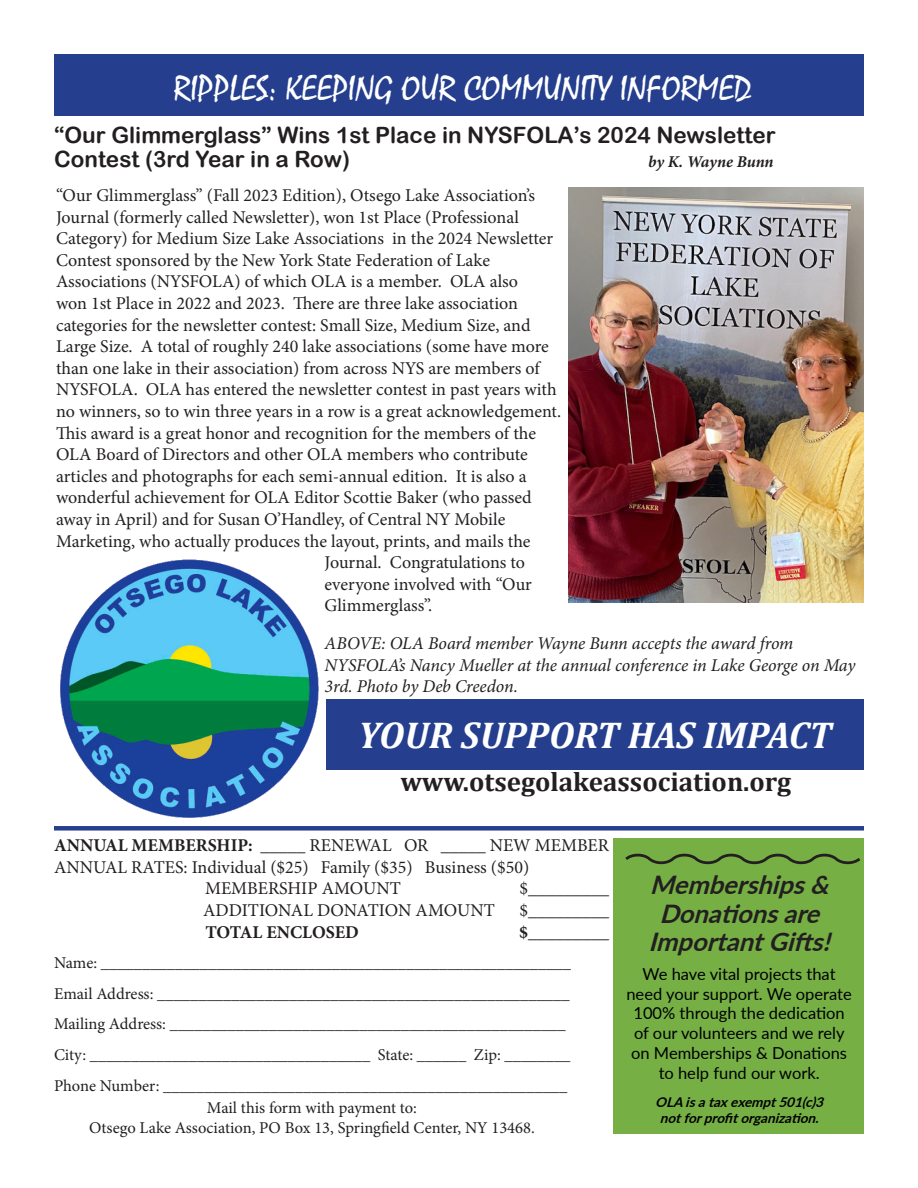
<style>
.page{position:relative;width:918px;height:1188px;background:#fff}
.page>*{position:absolute;margin:0;border:0;box-sizing:border-box;transform-origin:0 0}
.t1{font:italic 700 37.5px "Cambria";color:#fff}
.t2{font:36px "Mistral";color:#fff}
.t3{font:700 27px "Cambria";color:#231f20}
.t4{font:italic 700 25.5px/28.5px "Lato";color:#231f20;text-align:center}
.byline{font:22.5px/24px "Arial Rounded MT Bold";color:#231f20}
.t5{font:18px "Minion Pro";color:#231f20}
.t6{font:italic 18px/21.6px "Minion Pro";letter-spacing:-.005em;color:#231f20}
.t7{font:700 18px "Minion Pro";color:#231f20}
.t8{font:16.5px/19.8px "Minion Pro";color:#231f20;text-align:center}
.t9{font:16.5px/19.8px "Lato";color:#000;text-align:center}
.byline-2{font:italic 700 16.5px "Minion Pro";letter-spacing:-.01em;color:#231f20}
.t10{font:italic 700 13.5px/16.2px "Lato";color:#000;text-align:center}
.s1{font-weight:700}
</style>
<div class="page">
<img style="left:60px;top:560px;width:259px;height:258px">
<div style="left:54px;top:826px;width:810px;height:5px;background:#253f8e"></div>
<div style="left:326px;top:700px;width:538px;height:70px;background:#253f8e"></div>
<div style="left:54px;top:54px;width:810px;height:61px;background:#253f8e"></div>
<img style="left:569px;top:188px;width:295px;height:415px">
<div style="left:614px;top:838px;width:250px;height:296px;background:#76b045"></div>
<svg style="left:625px;top:853px;width:236px;height:12px"></svg>
<p class="t2" style="left:173px;top:67px;width:579px">RIPPLES: KEEPING OUR COMMUNITY INFORMED</p>
<p class="byline" style="left:54px;top:123px;width:723px">“Our Glimmerglass” Wins 1st Place in NYSFOLA’s 2024 Newsletter<br>Contest (3rd Year in a Row)</p>
<p class="byline-2" style="left:648px;top:150px;width:127px">by K. Wayne Bunn</p>
<p class="t5" style="left:56px;top:183px;width:481px">“Our Glimmerglass” (Fall 2023 Edition), Otsego Lake Association’s</p>
<p class="t5" style="left:56px;top:205px;width:464px">Journal (formerly called Newsletter), won 1st Place (Professional</p>
<p class="t5" style="left:56px;top:226px;width:499px">Category) for Medium Size Lake Associations in the 2024 Newsletter</p>
<p class="t5" style="left:56px;top:248px;width:436px">Contest sponsored by the New York State Federation of Lake</p>
<p class="t5" style="left:56px;top:270px;width:464px">Associations (NYSFOLA) of which OLA is a member. OLA also</p>
<p class="t5" style="left:56px;top:291px;width:463px">won 1st Place in 2022 and 2023. There are three lake association</p>
<p class="t5" style="left:56px;top:313px;width:476px">categories for the newsletter contest: Small Size, Medium Size, and</p>
<p class="t5" style="left:56px;top:334px;width:494px">Large Size. A total of roughly 240 lake associations (some have more</p>
<p class="t5" style="left:56px;top:356px;width:485px">than one lake in their association) from across NYS are members of</p>
<p class="t5" style="left:56px;top:378px;width:502px">NYSFOLA. OLA has entered the newsletter contest in past years with</p>
<p class="t5" style="left:56px;top:399px;width:507px">no winners, so to win three years in a row is a great acknowledgement.</p>
<p class="t5" style="left:56px;top:421px;width:482px">This award is a great honor and recognition for the members of the</p>
<p class="t5" style="left:56px;top:442px;width:473px">OLA Board of Directors and other OLA members who contribute</p>
<p class="t5" style="left:56px;top:464px;width:472px">articles and photographs for each semi-annual edition. It is also a</p>
<p class="t5" style="left:56px;top:486px;width:477px">wonderful achievement for OLA Editor Scottie Baker (who passed</p>
<p class="t5" style="left:56px;top:507px;width:451px">away in April) and for Susan O’Handley, of Central NY Mobile</p>
<p class="t5" style="left:56px;top:529px;width:476px">Marketing, who actually produces the layout, prints, and mails the</p>
<p class="t5" style="left:325px;top:550px;width:202px">Journal. Congratulations to</p>
<p class="t5" style="left:325px;top:572px;width:209px">everyone involved with “Our</p>
<p class="t5" style="left:325px;top:594px;width:109px">Glimmerglass”.</p>
<p class="t6" style="left:325px;top:633px;width:532px">ABOVE: OLA Board member Wayne Bunn accepts the award from<br>NYSFOLA’s Nancy Mueller at the annual conference in Lake George on May<br>3rd. Photo by Deb Creedon.</p>
<p class="t1" style="left:359px;top:709px;width:475px">YOUR SUPPORT HAS IMPACT</p>
<p class="t3" style="left:400px;top:763px;width:392px">www.otsegolakeassociation.org</p>
<p class="t5" style="left:54px;top:833px;width:557px"><span class="s1">ANNUAL MEMBERSHIP:</span> _____ RENEWAL OR _____ NEW MEMBER</p>
<p class="t5" style="left:54px;top:855px;width:477px">ANNUAL RATES: Individual ($25) Family ($35) Business ($50)</p>
<p class="t5" style="left:205px;top:877px;width:197px">MEMBERSHIP AMOUNT</p>
<p class="t5" style="left:519px;top:877px;width:91px">$_________</p>
<p class="t5" style="left:203px;top:898px;width:293px">ADDITIONAL DONATION AMOUNT</p>
<p class="t5" style="left:519px;top:898px;width:91px">$_________</p>
<p class="t7" style="left:205px;top:919px;width:155px">TOTAL ENCLOSED</p>
<p class="t7" style="left:519px;top:919px;width:91px">$_________</p>
<p class="t8" style="left:54px;top:953px;width:519px">Name: _________________________________________________________</p>
<p class="t8" style="left:54px;top:978px;width:517px;line-height:30.6px;text-align:left">Email Address: __________________________________________________<br>Mailing Address: ________________________________________________</p>
<p class="t8" style="left:54px;top:1045px;width:518px">City: __________________________________ State: ______ Zip: ________</p>
<p class="t8" style="left:54px;top:1075px;width:515px">Phone Number: _________________________________________________</p>
<p class="t8" style="left:89px;top:1098px;width:447px">Mail this form with payment to:<br>Otsego Lake Association, PO Box 13, Springfield Center, NY 13468.</p>
<p class="t4" style="left:649px;top:869px;width:192px">Memberships&amp;<br>Donationsare<br>ImportantGifts!</p>
<p class="t9" style="left:626px;top:963px;width:227px">We have vital projects that need your support. We operate<br>100% through the dedication of our volunteers and we rely on Memberships &amp; Donations to help fund our work.</p>
<p class="t10" style="left:655px;top:1093px;width:174px">OLAisataxexempt501(c)3 notforprofitorganization.</p>
</div>
